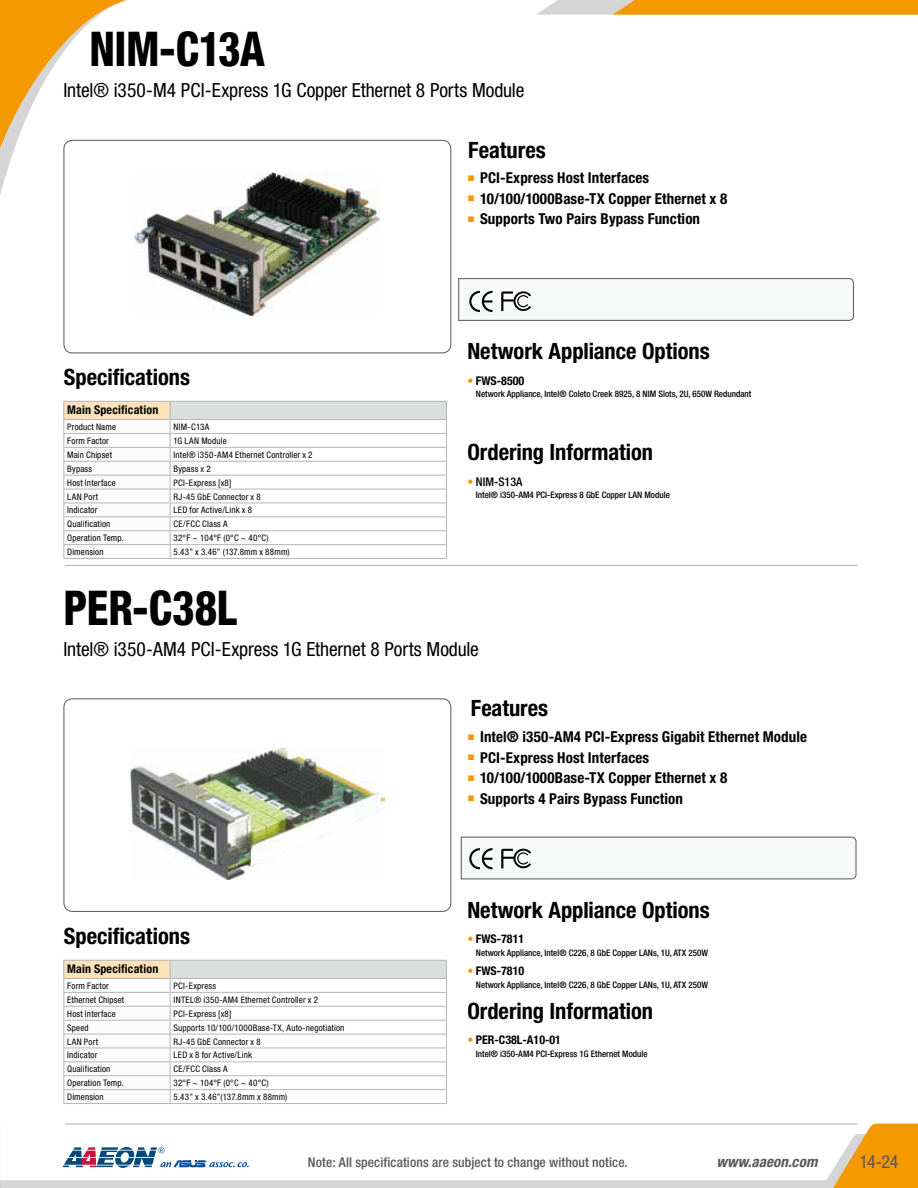
<style>
.page{position:relative;width:918px;height:1188px;background:#fff}
.page>*{position:absolute;margin:0;border:0;box-sizing:border-box;transform-origin:0 0}
.t1{font:800 condensed 48px "Helvetica Neue";letter-spacing:-.01em;color:#000;scale:.9 1}
.t2{font:700 condensed 22.5px "Helvetica Neue";color:#000}
.t3{font:condensed 19.5px "Helvetica Neue";letter-spacing:-.005em;color:#000}
.t4{font:condensed 18px "Helvetica Neue";color:#595757}
.t5{font:700 condensed 15px "Helvetica Neue";letter-spacing:.01em;color:#000}
.t6{font:italic 700 condensed 15px "Helvetica Neue";letter-spacing:.005em;color:#595757}
.t7{font:500 condensed 13.5px "Helvetica Neue";letter-spacing:.01em;color:#595757}
.t8{font:700 condensed 12px "Helvetica Neue";letter-spacing:.01em;color:#000}
.t9{font:500 condensed 12px "Helvetica Neue";color:#000}
.t10{font:condensed 9px "Helvetica Neue";letter-spacing:.02em;color:#000}
.t11{font:500 condensed 9px "Helvetica Neue";color:#000}
.s1{font-family:"Arial";font-weight:400;font-stretch:normal;font-size:12px;color:#f39700}
.s2{color:#f39700}
</style>
<div class="page">
<svg style="left:1px;top:1180px;width:815px;height:8px;fill:#d5d5d6"></svg>
<svg style="left:816px;top:1124px;width:102px;height:64px"></svg>
<svg style="left:536px;top:0;width:382px;height:15px"></svg>
<svg style="left:62px;top:1147px;width:187px;height:21px"></svg>
<svg style="left:0;top:0;width:197px;height:199px"></svg>
<svg style="left:0;top:1124px;width:1px;height:64px"></svg>
<hr style="left:63px;top:960px;width:107px;height:1px;background:#b5b6b6">
<hr style="left:170px;top:960px;width:277px;height:1px;background:#b5b6b6">
<svg style="left:63px;top:961px;width:384px;height:143px"></svg>
<hr style="left:170px;top:978px;width:277px;height:1px;background:#b5b6b6">
<hr style="left:63px;top:401px;width:107px;height:1px;background:#b5b6b6">
<hr style="left:170px;top:401px;width:277px;height:1px;background:#b5b6b6">
<svg style="left:63px;top:402px;width:384px;height:157px"></svg>
<svg style="left:458px;top:278px;width:396px;height:43px"></svg>
<img style="left:135px;top:172px;width:245px;height:143px">
<img style="left:130px;top:747px;width:255px;height:132px">
<div style="left:64px;top:140px;width:387px;height:213px;border:1px solid #595757;border-radius:9px"></div>
<hr style="left:65px;top:565px;width:793px;height:1px;background:#b5b6b6">
<div style="left:64px;top:698px;width:387px;height:214px;border:1px solid #595757;border-radius:9px"></div>
<hr style="left:65px;top:1123px;width:793px;height:1px;background:#b5b6b6">
<svg style="left:460px;top:836px;width:397px;height:44px"></svg>
<h1 class="t1" style="left:89px;top:19px;width:197px">NIM-C13A</h1>
<h3 class="t3" style="left:63px;top:79px;width:462px">Intel® i350-M4 PCI-Express 1G Copper Ethernet 8 Ports Module</h3>
<h2 class="t2" style="left:468px;top:136px;width:79px">Features</h2>
<h3 class="t5" style="left:467px;top:169px;width:183px"><span class="s1">■</span> PCI-Express Host Interfaces</h3>
<h3 class="t5" style="left:467px;top:189px;width:261px"><span class="s1">■</span> 10/100/1000Base-TX Copper Ethernet x 8</h3>
<h3 class="t5" style="left:467px;top:210px;width:234px"><span class="s1">■</span> Supports Two Pairs Bypass Function</h3>
<h2 class="t2" style="left:64px;top:364px;width:128px">Specifications</h2>
<h3 class="t8" style="left:67px;top:402px;width:93px">Main Specification</h3>
<p class="t10" style="left:67px;top:422px;width:50px">Product Name</p>
<p class="t10" style="left:174px;top:422px;width:37px">NIM-C13A</p>
<p class="t10" style="left:67px;top:436px;width:43px">Form Factor</p>
<p class="t10" style="left:174px;top:436px;width:55px">1G LAN Module</p>
<p class="t10" style="left:67px;top:449px;width:46px">Main Chipset</p>
<p class="t10" style="left:174px;top:449px;width:140px">Intel® i350-AM4 Ethernet Controller x 2</p>
<p class="t10" style="left:67px;top:463px;width:26px">Bypass</p>
<p class="t10" style="left:174px;top:463px;width:39px">Bypass x 2</p>
<p class="t10" style="left:67px;top:477px;width:50px">Host Interface</p>
<p class="t10" style="left:174px;top:477px;width:60px">PCI-Express [x8]</p>
<p class="t10" style="left:67px;top:491px;width:32px">LAN Port</p>
<p class="t10" style="left:174px;top:491px;width:89px">RJ-45 GbE Connector x 8</p>
<p class="t10" style="left:67px;top:505px;width:32px">Indicator</p>
<p class="t10" style="left:174px;top:505px;width:80px">LED for Active/Link x 8</p>
<p class="t10" style="left:67px;top:519px;width:45px">Qualification</p>
<p class="t10" style="left:174px;top:519px;width:56px">CE/FCC Class A</p>
<p class="t10" style="left:67px;top:533px;width:58px">Operation Temp.</p>
<p class="t10" style="left:174px;top:533px;width:97px">32°F ~ 104°F (0°C ~ 40°C)</p>
<p class="t10" style="left:67px;top:547px;width:38px">Dimension</p>
<p class="t10" style="left:174px;top:547px;width:118px">5.43” x 3.46” (137.8mm x 88mm)</p>
<h1 class="t1" style="left:63px;top:578px;width:194px">PER-C38L</h1>
<h2 class="t2" style="left:467px;top:338px;width:244px">Network Appliance Options</h2>
<h3 class="t8" style="left:467px;top:373px;width:58px"><span class="s2">•</span> FWS-8500</h3>
<p class="t11" style="left:476px;top:389px;width:277px">Network Appliance, Intel® Coleto Creek 8925, 8 NIM Slots, 2U, 650W Redundant</p>
<h2 class="t2" style="left:467px;top:439px;width:187px">Ordering Information</h2>
<h3 class="t9" style="left:467px;top:474px;width:56px"><span class="s2">•</span> NIM-S13A</h3>
<p class="t11" style="left:476px;top:490px;width:196px">Intel® i350-AM4 PCI-Express 8 GbE Copper LAN Module</p>
<h3 class="t3" style="left:63px;top:638px;width:417px">Intel® i350-AM4 PCI-Express 1G Ethernet 8 Ports Module</h3>
<h2 class="t2" style="left:471px;top:695px;width:79px">Features</h2>
<h3 class="t5" style="left:467px;top:728px;width:341px"><span class="s1">■</span> Intel® i350-AM4 PCI-Express Gigabit Ethernet Module</h3>
<h3 class="t5" style="left:467px;top:748px;width:183px"><span class="s1">■</span> PCI-Express Host Interfaces</h3>
<h3 class="t5" style="left:467px;top:769px;width:261px"><span class="s1">■</span> 10/100/1000Base-TX Copper Ethernet x 8</h3>
<h3 class="t5" style="left:467px;top:789px;width:217px"><span class="s1">■</span> Supports 4 Pairs Bypass Function</h3>
<h2 class="t2" style="left:64px;top:922px;width:128px">Specifications</h2>
<h3 class="t8" style="left:67px;top:961px;width:93px">Main Specification</h3>
<p class="t10" style="left:67px;top:981px;width:43px">Form Factor</p>
<p class="t10" style="left:174px;top:981px;width:44px">PCI-Express</p>
<p class="t10" style="left:67px;top:994px;width:58px">Ethernet Chipset</p>
<p class="t10" style="left:174px;top:994px;width:146px">INTEL® i350-AM4 Ethernet Controller x 2</p>
<p class="t10" style="left:67px;top:1008px;width:50px">Host Interface</p>
<p class="t10" style="left:174px;top:1008px;width:60px">PCI-Express [x8]</p>
<p class="t10" style="left:67px;top:1022px;width:23px">Speed</p>
<p class="t10" style="left:174px;top:1022px;width:172px">Supports 10/100/1000Base-TX, Auto-negotiation</p>
<p class="t10" style="left:67px;top:1036px;width:32px">LAN Port</p>
<p class="t10" style="left:174px;top:1036px;width:89px">RJ-45 GbE Connector x 8</p>
<p class="t10" style="left:67px;top:1050px;width:32px">Indicator</p>
<p class="t10" style="left:174px;top:1050px;width:80px">LED x 8 for Active/Link</p>
<p class="t10" style="left:67px;top:1064px;width:45px">Qualification</p>
<p class="t10" style="left:174px;top:1064px;width:56px">CE/FCC Class A</p>
<p class="t10" style="left:67px;top:1078px;width:58px">Operation Temp.</p>
<p class="t10" style="left:174px;top:1078px;width:97px">32°F ~ 104°F (0°C ~ 40°C)</p>
<p class="t10" style="left:67px;top:1092px;width:38px">Dimension</p>
<p class="t10" style="left:174px;top:1092px;width:115px">5.43” x 3.46”(137.8mm x 88mm)</p>
<h2 class="t2" style="left:467px;top:897px;width:244px">Network Appliance Options</h2>
<h3 class="t8" style="left:467px;top:932px;width:58px"><span class="s2">•</span> FWS-7811</h3>
<p class="t11" style="left:476px;top:948px;width:234px">Network Appliance, Intel® C226, 8 GbE Copper LANs, 1U, ATX 250W</p>
<h3 class="t8" style="left:467px;top:964px;width:58px"><span class="s2">•</span> FWS-7810</h3>
<p class="t11" style="left:476px;top:979px;width:234px">Network Appliance, Intel® C226, 8 GbE Copper LANs, 1U, ATX 250W</p>
<h2 class="t2" style="left:467px;top:997px;width:187px">Ordering Information</h2>
<h3 class="t8" style="left:467px;top:1033px;width:95px"><span class="s2">•</span> PER-C38L-A10-01</h3>
<p class="t11" style="left:476px;top:1049px;width:173px">Intel® i350-AM4 PCI-Express 1G Ethernet Module</p>
<h3 class="t7" style="left:308px;top:1154px;width:321px">Note: All specifications are subject to change without notice.</h3>
<h3 class="t6" style="left:717px;top:1153px;width:102px">www.aaeon.com</h3>
<h3 class="t4" style="left:860px;top:1151px;width:40px">14-24</h3>
</div>
